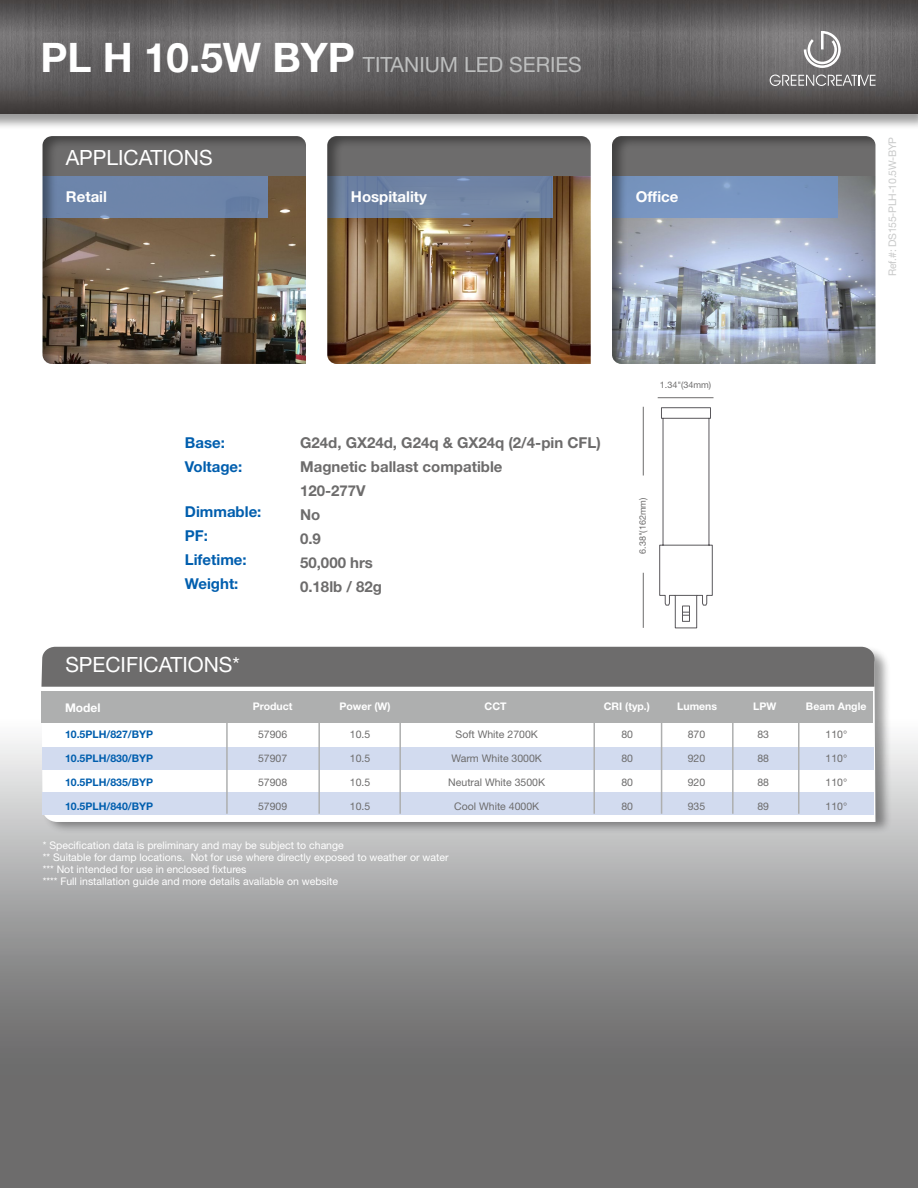
<style>
.page{position:relative;width:918px;height:1188px;background:#fff}
.page>*{position:absolute;margin:0;border:0;box-sizing:border-box;transform-origin:0 0}
.t1{font:21px "Helvetica Neue LT Pro";color:#bdbebe}
.t2{font:21px "Helvetica Neue LT Pro";color:#fff}
.t3{font:700 15px/24px "Helvetica Neue LT Pro";color:#6d6c6c}
.t4{font:700 15px/24px "Helvetica Neue LT Pro";color:#005eae}
.t5{font:700 15px "Helvetica Neue LT Pro";color:#fff}
.t6{font:700 12px "Helvetica Neue LT Pro";color:#fff}
.t7{font:10.5px/12px "Helvetica Neue LT Pro";color:#fff}
.t8{font:10.5px "Helvetica Neue LT Pro";color:#6d6c6c}
.t9{font:700 10.5px "Helvetica Neue LT Pro";color:#005eae}
.t10{font:700 10.5px "Helvetica Neue LT Pro";color:#fff}
.t11{font:10.5px "Helvetica Neue LT Pro";letter-spacing:-.025em;color:#c9caca}
.t12{font:9px "Helvetica Neue LT Pro";color:#6d6c6c}
.s1{font-family:"Helvetica Neue";font-weight:700;font-size:40.5px;color:#fff}
</style>
<div class="page">
<img style="left:42px;top:136px;width:834px;height:492px">
<svg style="left:0;top:740px;width:918px;height:448px;background:#878787"></svg>
<div style="left:0;top:0;width:918px;height:130px;background:#000;opacity:.4"></div>
<img style="left:0;top:0;width:918px;height:114px">
<svg style="left:804px;top:31px;width:37px;height:37px"></svg>
<svg style="left:770px;top:75px;width:106px;height:11px"></svg>
<div style="left:41px;top:645px;width:851px;height:189px;background:#000;opacity:.4"></div>
<svg style="left:41px;top:650px;width:834px;height:172px"></svg>
<div style="left:41px;top:647px;width:833px;height:40px;background:#6d6c6c"></div>
<div style="left:41px;top:691px;width:832px;height:32px;background:#aeafaf"></div>
<div style="left:42px;top:748px;width:831px;height:22px;background:#d2dbef"></div>
<div style="left:42px;top:792px;width:831px;height:22px;background:#d2dbef"></div>
<hr style="left:226px;top:718px;width:2px;height:96px;background:#aeafaf">
<hr style="left:399px;top:717px;width:2px;height:97px;background:#aeafaf">
<hr style="left:593px;top:718px;width:2px;height:96px;background:#aeafaf">
<hr style="left:661px;top:718px;width:1px;height:96px;background:#aeafaf">
<hr style="left:732px;top:718px;width:2px;height:96px;background:#aeafaf">
<hr style="left:798px;top:718px;width:2px;height:96px;background:#aeafaf">
<hr style="left:318px;top:718px;width:2px;height:96px;background:#aeafaf">
<hr style="left:643px;top:407px;width:1px;height:69px;background:#6d6c6c">
<hr style="left:643px;top:573px;width:1px;height:55px;background:#6d6c6c">
<hr style="left:658px;top:397px;width:56px;height:1px;background:#6d6c6c">
<svg style="left:659px;top:407px;width:54px;height:222px"></svg>
<h1 class="t1" style="left:41px;top:52px;width:543px"><span class="s1">PL H 10.5W BYP</span> TITANIUM LED SERIES</h1>
<h1 class="t2" style="left:66px;top:144px;width:148px">APPLICATIONS</h1>
<h2 class="t5" style="left:66px;top:187px;width:43px">Retail</h2>
<h2 class="t5" style="left:351px;top:187px;width:78px">Hospitality</h2>
<h2 class="t5" style="left:636px;top:187px;width:44px">Office</h2>
<p class="t11" style="left:886px;top:276px;width:141px;rotate:-90deg">Ref.#: DS155-PLH-10.5W-BYP</p>
<h2 class="t4" style="left:185px;top:431px;width:59px">Base:<br>Voltage:</h2>
<h2 class="t4" style="left:185px;top:500px;width:78px">Dimmable:<br>PF:<br>Lifetime:<br>Weight:</h2>
<h2 class="t3" style="left:300px;top:431px;width:302px">G24d, GX24d, G24q &amp; GX24q (2/4-pin CFL)<br>Magnetic ballast compatible<br>120-277V<br>No<br>0.9<br>50,000 hrs<br>0.18lb / 82g</h2>
<p class="t12" style="left:660px;top:379px;width:53px">1.34"(34mm)</p>
<p class="t12" style="left:637px;top:554px;width:58px;rotate:-90deg">6.38"(162mm)</p>
<h1 class="t2" style="left:65px;top:652px;width:176px">SPECIFICATIONS*</h1>
<p class="t6" style="left:65px;top:701px;width:37px">Model</p>
<p class="t9" style="left:65px;top:727px;width:90px">10.5PLH/827/BYP</p>
<p class="t9" style="left:65px;top:751px;width:90px">10.5PLH/830/BYP</p>
<p class="t9" style="left:65px;top:775px;width:90px">10.5PLH/835/BYP</p>
<p class="t9" style="left:65px;top:799px;width:90px">10.5PLH/840/BYP</p>
<p class="t10" style="left:339px;top:700px;width:53px">Power (W)</p>
<p class="t10" style="left:604px;top:700px;width:48px">CRI (typ.)</p>
<p class="t10" style="left:677px;top:700px;width:41px">Lumens</p>
<p class="t10" style="left:806px;top:700px;width:62px">Beam Angle</p>
<p class="t10" style="left:253px;top:700px;width:41px">Product</p>
<p class="t10" style="left:485px;top:700px;width:23px">CCT</p>
<p class="t10" style="left:753px;top:700px;width:25px">LPW</p>
<p class="t8" style="left:258px;top:728px;width:31px">57906</p>
<p class="t8" style="left:258px;top:752px;width:31px">57907</p>
<p class="t8" style="left:258px;top:776px;width:31px">57908</p>
<p class="t8" style="left:258px;top:800px;width:31px">57909</p>
<p class="t8" style="left:350px;top:728px;width:22px">10.5</p>
<p class="t8" style="left:350px;top:752px;width:22px">10.5</p>
<p class="t8" style="left:350px;top:776px;width:22px">10.5</p>
<p class="t8" style="left:350px;top:800px;width:22px">10.5</p>
<p class="t8" style="left:456px;top:728px;width:84px">Soft White 2700K</p>
<p class="t8" style="left:451px;top:752px;width:92px">Warm White 3000K</p>
<p class="t8" style="left:448px;top:776px;width:98px">Neutral White 3500K</p>
<p class="t8" style="left:454px;top:800px;width:86px">Cool White 4000K</p>
<p class="t8" style="left:621px;top:728px;width:13px">80</p>
<p class="t8" style="left:621px;top:752px;width:13px">80</p>
<p class="t8" style="left:621px;top:776px;width:13px">80</p>
<p class="t8" style="left:621px;top:800px;width:13px">80</p>
<p class="t8" style="left:688px;top:728px;width:19px">870</p>
<p class="t8" style="left:688px;top:752px;width:19px">920</p>
<p class="t8" style="left:688px;top:776px;width:19px">920</p>
<p class="t8" style="left:688px;top:800px;width:19px">935</p>
<p class="t8" style="left:757px;top:728px;width:13px">83</p>
<p class="t8" style="left:757px;top:752px;width:13px">88</p>
<p class="t8" style="left:757px;top:776px;width:13px">88</p>
<p class="t8" style="left:757px;top:800px;width:13px">89</p>
<p class="t8" style="left:826px;top:728px;width:23px">110°</p>
<p class="t8" style="left:826px;top:752px;width:23px">110°</p>
<p class="t8" style="left:826px;top:776px;width:23px">110°</p>
<p class="t8" style="left:826px;top:800px;width:23px">110°</p>
<p class="t7" style="left:43px;top:839px;width:407px">* Specification data is preliminary and may be subject to change<br>** Suitable for damp locations. Not for use where directly exposed to weather or water *** Not intended for use in enclosed fixtures<br>**** Full installation guide and more details available on website</p>
</div>
